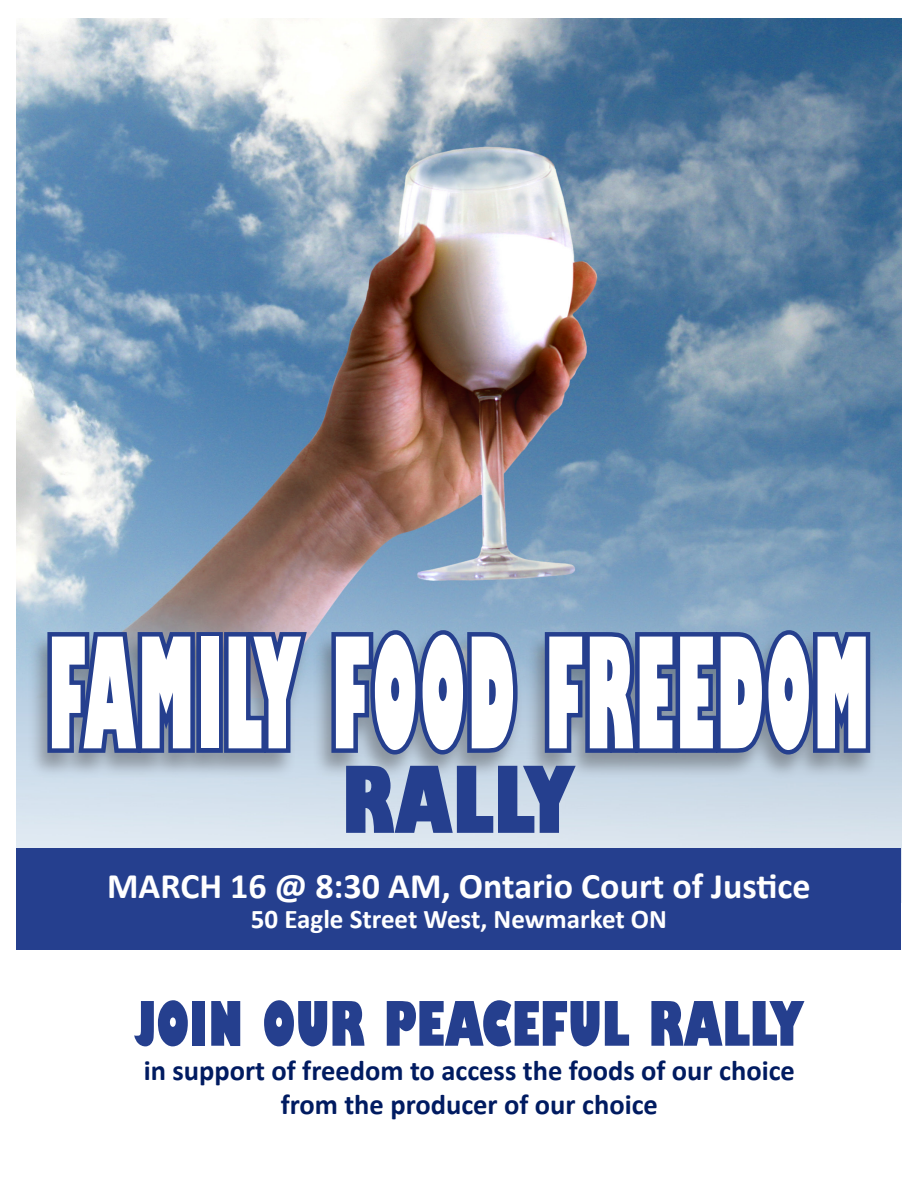
<style>
.page{position:relative;width:918px;height:1188px;background:#fff}
.page>*{position:absolute;margin:0;border:0;box-sizing:border-box;transform-origin:0 0}
.t1{font:800 condensed 150px "Gill Sans";letter-spacing:.03em;color:#fff;scale:.52 1}
.t2{font:800 condensed 90px "Gill Sans";color:#253f8e;scale:.96 1}
.t3{font:800 condensed 60px "Gill Sans";color:#253f8e;scale:.96 1}
.t4{font:700 36px "Calibri";color:#fff}
.t5{font:700 28.5px "Calibri";color:#001b61}
.t6{font:700 27px "Calibri";color:#fff}
</style>
<div class="page">
<img style="left:16px;top:18px;width:885px;height:831px">
<div style="left:16px;top:849px;width:885px;height:101px;background:#253f8e"></div>
<div style="left:27px;top:631px;width:850px;height:149px;background:#231f20;opacity:.35"></div>
<svg style="left:43px;top:628px;width:156px;height:129px;background:#546898"></svg>
<div style="left:196px;top:632px;width:27px;height:121px;border:9px solid #253f8e"></div>
<svg style="left:220px;top:626px;width:92px;height:131px;background:#6576a3"></svg>
<svg style="left:327px;top:625px;width:196px;height:134px;background:#5f74a0"></svg>
<svg style="left:540px;top:625px;width:335px;height:134px;background:#546a9a"></svg>
<p class="t1" style="left:48px;top:599px;width:1582px">FAMILY FOOD FREEDOM</p>
<p class="t2" style="left:342px;top:743px;width:245px">RALLY</p>
<p class="t4" style="left:107px;top:863px;width:705px">MARCH 16 @ 8:30 AM, Ontario Court of Justice</p>
<p class="t6" style="left:251px;top:902px;width:418px">50 Eagle Street West, Newmarket ON</p>
<p class="t3" style="left:134px;top:986px;width:700px">JOIN OUR PEACEFUL RALLY</p>
<p class="t5" style="left:144px;top:1052px;width:653px">in support of freedom to access the foods of our choice</p>
<p class="t5" style="left:281px;top:1086px;width:379px">from the producer of our choice</p>
</div>
